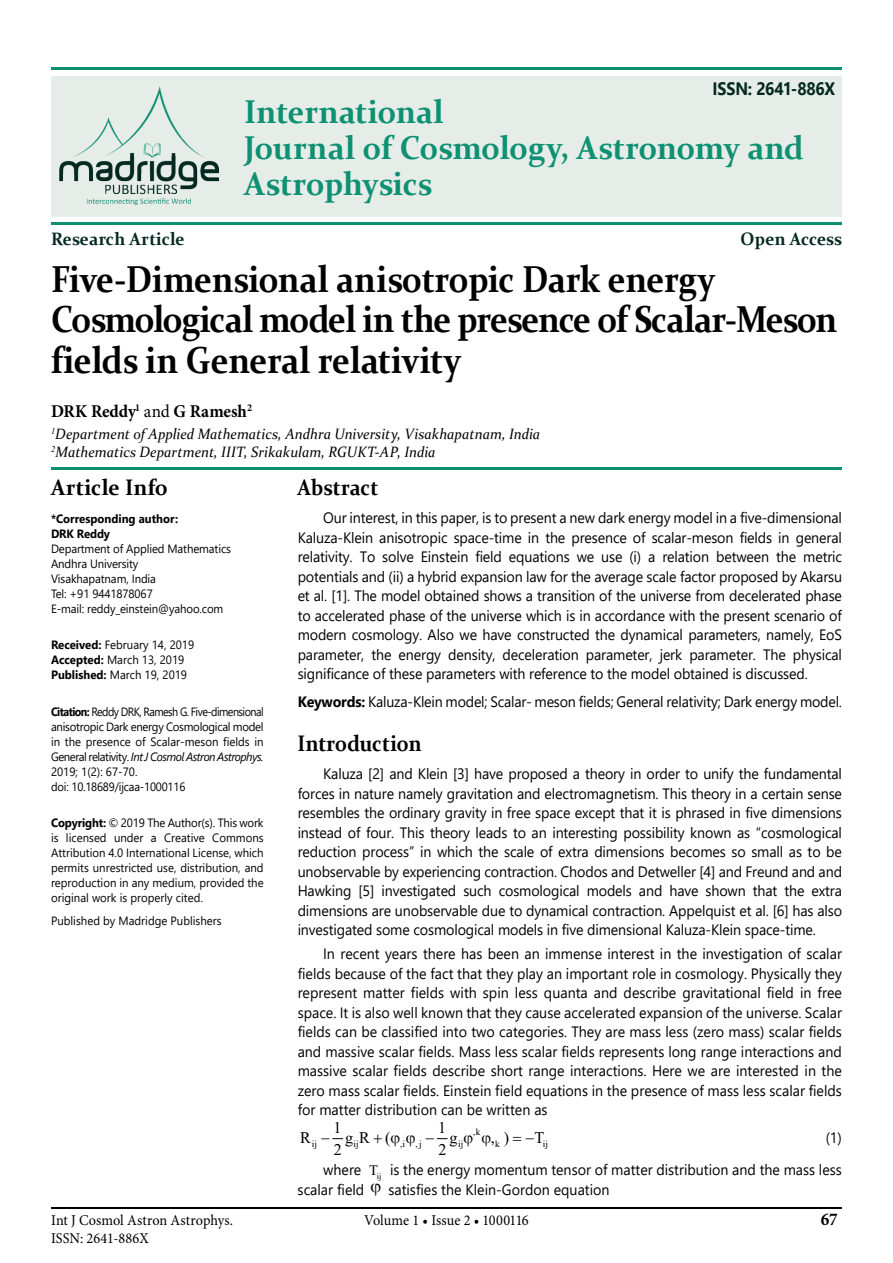
<style>
.page{position:relative;width:893px;height:1263px;background:#fff}
.page>*{position:absolute;margin:0;border:0;box-sizing:border-box;transform-origin:0 0}
.t1{font:700 37.5px/40.5px "Constantia";letter-spacing:-.025em;color:#000;scale:.9 1}
.t2{font:700 33px/36px "Constantia";letter-spacing:-.005em;color:#0e9172;scale:.95 1}
.t3{font:700 22.5px "Constantia";letter-spacing:.005em;color:#000;scale:.9 1}
.t4{font:700 22.5px "Constantia";letter-spacing:.005em;color:#000;scale:.95 1}
.t5{font:700 18px "Constantia";color:#032920;scale:.95 1}
.t6{font:700 18px "Minion Pro";letter-spacing:-.005em;color:#000;scale:.95 1}
.t7{font:700 18px "Segoe UI";letter-spacing:-.01em;color:#032920;scale:.9 1}
.t8{font:16.2px "Times New Roman";color:#000}
.t9{font:15px/19.5px "Segoe UI";letter-spacing:-.01em;color:#000;text-align:justify;scale:.95 1}
.t10{font:italic 15px/18px "Constantia";color:#000;scale:.95 1}
.t11{font:15px "Minion Pro";color:#000;scale:.95 1}
.t12{font:12px/15px "Segoe UI";letter-spacing:-.01em;color:#000;scale:.95 1}
.t13{font:12px/15px "Segoe UI";letter-spacing:-.01em;color:#000;scale:.9 1}
.t14{font:700 12px/15px "Segoe UI";color:#000;scale:.95 1}
.t15{font:9.3px "Times New Roman";color:#000}
.s1{font-weight:400}
.s2{font-weight:700}
.s3{font-style:italic}
.s4{font-family:"Times New Roman";font-size:14.25px}
</style>
<div class="page">
<hr style="left:51px;top:1208px;width:791px;height:1px;background:#000">
<div style="left:51px;top:76px;width:791px;height:140px;background:#e6ede9"></div>
<hr style="left:51px;top:223px;width:791px;height:2px;background:#0e9172">
<hr style="left:51px;top:68px;width:791px;height:2px;background:#0e9172">
<img style="left:59px;top:86px;width:160px;height:120px">
<hr style="left:51px;top:467px;width:791px;height:2px;background:#0e9172">
<p class="t7" style="left:712px;top:71px;width:138px">ISSN: 2641-886X</p>
<h2 class="t2" style="left:244px;top:92px;width:591px">International<br>Journal of Cosmology, Astronomy and<br>Astrophysics</h2>
<p class="t5" style="left:51px;top:226px;width:142px">Research Article</p>
<p class="t5" style="left:741px;top:226px;width:108px">Open Access</p>
<h1 class="t1" style="left:51px;top:257px;width:875px">Five-Dimensional anisotropic Dark energy<br>Cosmological model in the presence of Scalar-Meson fields in General relativity</h1>
<p class="t6" style="left:51px;top:399px;width:213px">DRK Reddy<sup>1</sup> <span class="s1">and</span> G Ramesh<sup>2</sup></p>
<p class="t10" style="left:51px;top:424px;width:516px"><sup>1</sup>Department of Applied Mathematics, Andhra University, Visakhapatnam, India<br><sup>2</sup>Mathematics Department, IIIT, Srikakulam, RGUKT-AP, India</p>
<h3 class="t4" style="left:51px;top:472px;width:125px">Article Info</h3>
<p class="t14" style="left:51px;top:510px;width:135px">*Corresponding author:<br>DRK Reddy</p>
<p class="t12" style="left:51px;top:540px;width:191px">Department of Applied Mathematics<br>Andhra University<br>Visakhapatnam, India<br>Tel: +91 9441878067<br>E-mail: reddy_einstein@yahoo.com</p>
<p class="t12" style="left:51px;top:637px;width:152px"><span class="s2">Received:</span> February 14, 2019<br><span class="s2">Accepted:</span> March 13, 2019<br><span class="s2">Published:</span> March 19, 2019</p>
<p class="t13" style="left:51px;top:703px;width:238px"><span class="s2">Citation:</span> Reddy DRK, Ramesh G. Five-dimensional anisotropic Dark energy Cosmological model in the presence of Scalar-meson fields in General relativity. <span class="s3">Int J Cosmol Astron Astrophys.<br></span>2019; 1(2): 67-70.<br>doi: 10.18689/ijcaa-1000116</p>
<p class="t12" style="left:51px;top:814px;width:225px;text-align:justify"><span class="s2">Copyright:</span> © 2019 The Author(s). This work is licensed under a Creative Commons Attribution 4.0 International License, which permits unrestricted use, distribution, and reproduction in any medium, provided the original work is properly cited.</p>
<p class="t12" style="left:51px;top:913px;width:181px">Published by Madridge Publishers</p>
<h3 class="t3" style="left:298px;top:472px;width:91px">Abstract</h3>
<p class="t9" style="left:298px;top:507px;width:575px;text-indent:26px">Our interest, in this paper, is to present a new dark energy model in a five-dimensional Kaluza-Klein anisotropic space-time in the presence of scalar-meson fields in general relativity. To solve Einstein field equations we use (i) a relation between the metric potentials and (ii) a hybrid expansion law for the average scale factor proposed by Akarsu et al. [1]. The model obtained shows a transition of the universe from decelerated phase to accelerated phase of the universe which is in accordance with the present scenario of modern cosmology. Also we have constructed the dynamical parameters, namely, EoS parameter, the energy density, deceleration parameter, jerk parameter. The physical significance of these parameters with reference to the model obtained is discussed.</p>
<p class="t9" style="left:298px;top:691px;width:574px"><span class="s2">Keywords:</span> Kaluza-Klein model; Scalar- meson fields; General relativity; Dark energy model.</p>
<h3 class="t3" style="left:298px;top:728px;width:139px">Introduction</h3>
<p class="t9" style="left:298px;top:763px;width:575px;text-indent:26px">Kaluza [2] and Klein [3] have proposed a theory in order to unify the fundamental forces in nature namely gravitation and electromagnetism. This theory in a certain sense resembles the ordinary gravity in free space except that it is phrased in five dimensions instead of four. This theory leads to an interesting possibility known as “cosmological reduction process” in which the scale of extra dimensions becomes so small as to be unobservable by experiencing contraction. Chodos and Detweller [4] and Freund and and Hawking [5] investigated such cosmological models and have shown that the extra dimensions are unobservable due to dynamical contraction. Appelquist et al. [6] has also investigated some cosmological models in five dimensional Kaluza-Klein space-time.</p>
<p class="t9" style="left:298px;top:943px;width:574px;text-indent:26px">In recent years there has been an immense interest in the investigation of scalar fields because of the fact that they play an important role in cosmology. Physically they represent matter fields with spin less quanta and describe gravitational field in free space. It is also well known that they cause accelerated expansion of the universe. Scalar fields can be classified into two categories. They are mass less (zero mass) scalar fields and massive scalar fields. Mass less scalar fields represents long range interactions and massive scalar fields describe short range interactions. Here we are interested in the zero mass scalar fields. Einstein field equations in the presence of mass less scalar fields for matter distribution can be written as</p>
<p class="t15" style="left:473px;top:1126px;width:9px">,k</p>
<p class="t15" style="left:312px;top:1137px;width:7px">ij</p>
<p class="t15" style="left:354px;top:1137px;width:7px">ij</p>
<p class="t15" style="left:400px;top:1137px;width:23px">,i ,j</p>
<p class="t15" style="left:458px;top:1137px;width:7px">ij</p>
<p class="t15" style="left:495px;top:1137px;width:6px">k</p>
<p class="t15" style="left:543px;top:1137px;width:7px">ij</p>
<p class="t8" style="left:334px;top:1116px;width:10px">1</p>
<p class="t8" style="left:438px;top:1116px;width:10px">1</p>
<p class="t8" style="left:300px;top:1126px;width:12px">R</p>
<p class="t8" style="left:345px;top:1126px;width:47px">gR (</p>
<p class="t8" style="left:450px;top:1126px;width:10px">g</p>
<p class="t8" style="left:491px;top:1126px;width:20px">, )</p>
<p class="t8" style="left:525px;top:1126px;width:20px">−T</p>
<p class="t8" style="left:334px;top:1138px;width:10px">2</p>
<p class="t8" style="left:438px;top:1138px;width:10px">2</p>
<p class="t9" style="left:323px;top:1120px;width:548px;line-height:32.2px;text-align:right">(1)<br>where <span class="s4">T</span><sub>ij</sub> is the energy momentum tensor of matter distribution and the mass less</p>
<p class="t9" style="left:298px;top:1178px;width:72px">scalar field</p>
<p class="t9" style="left:388px;top:1178px;width:234px">satisfies the Klein-Gordon equation</p>
<p class="t11" style="left:51px;top:1210px;width:193px">Int J Cosmol Astron Astrophys.</p>
<p class="t11" style="left:364px;top:1210px;width:175px">Volume 1 • Issue 2 • 1000116</p>
<p class="t6" style="left:821px;top:1206px;width:19px">67</p>
<p class="t11" style="left:51px;top:1228px;width:105px">ISSN: 2641-886X</p>
</div>
